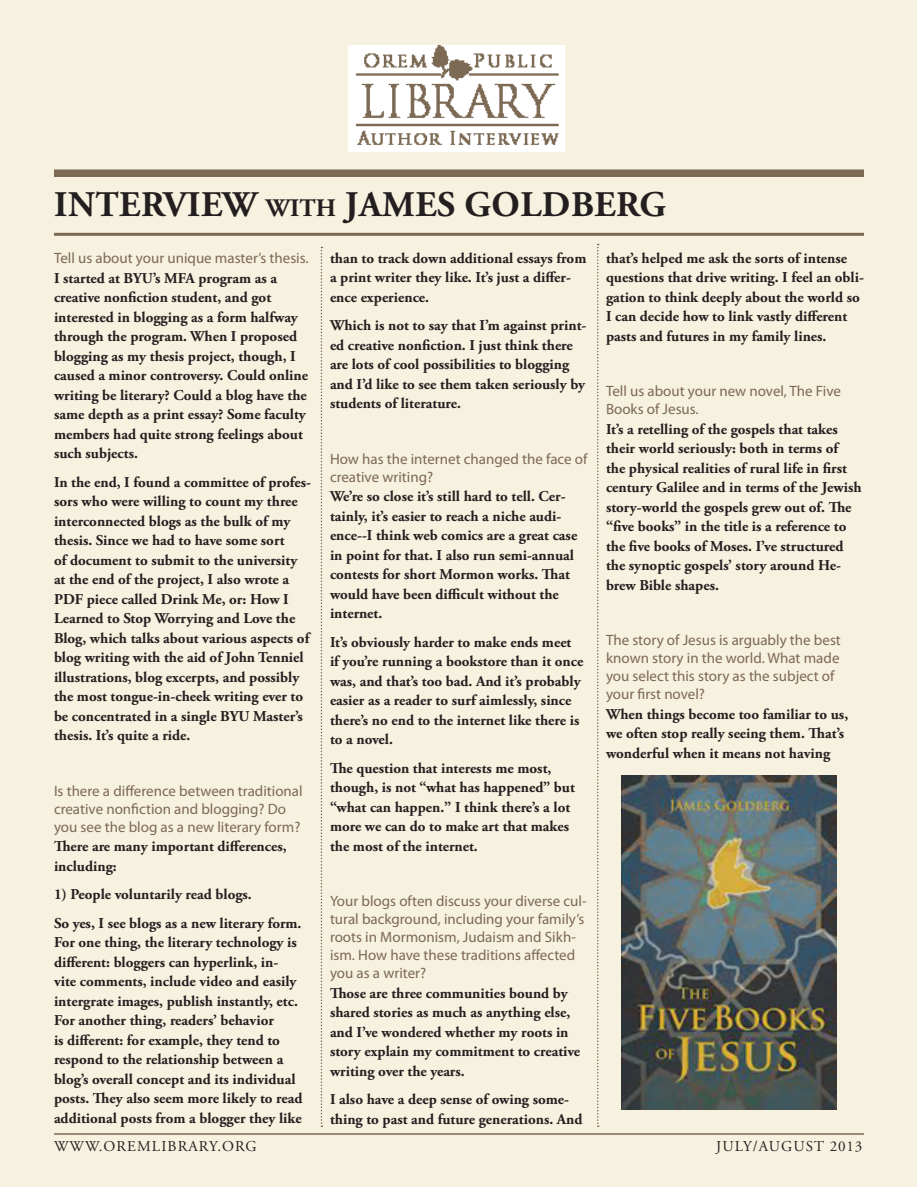
<style>
.page{position:relative;width:918px;height:1188px;background:#fff}
.page>*{position:absolute;margin:0;border:0;box-sizing:border-box;transform-origin:0 0}
.t1{font:700 36px "Adobe Garamond Pro";letter-spacing:.015em;color:#231f20}
.Question{font:700 15px/19.5px "Adobe Garamond Pro";color:#231f20}
.Q_A{font:15px/18px "Myriad Pro";color:#7c6954}
.t2{font:15px "Adobe Garamond Pro";letter-spacing:.075em;color:#231f20}
.s1{font-size:25.2px}
</style>
<div class="page">
<div style="left:1px;top:1px;width:916px;height:1186px;background:#f7f1df"></div>
<hr style="left:54px;top:1133px;width:810px;height:2px;background:#7c6954">
<div style="left:54px;top:170px;width:810px;height:7px;background:#7c6954"></div>
<hr style="left:54px;top:233px;width:810px;height:3px;background:#7c6954">
<svg style="left:321px;top:247px;width:1px;height:880px"></svg>
<svg style="left:597px;top:244px;width:2px;height:883px"></svg>
<img style="left:349px;top:45px;width:215px;height:107px">
<img style="left:621px;top:775px;width:216px;height:335px">
<p class="t1" style="left:54px;top:184px;width:613px">INTERVIEW <span class="s1">with</span> JAMES GOLDBERG</p>
<p class="Q_A" style="left:54px;top:249px;width:256px">Tell us about your unique master’s thesis.</p>
<p class="Question" style="left:54px;top:269px;width:256px">I started at BYU’s MFA program as a creative nonfiction student, and got interested in blogging as a form halfway through the program. When I proposed blogging as my thesis project, though, I caused a minor controversy. Could online writing be literary? Could a blog have the same depth as a print essay? Some faculty members had quite strong feelings about such subjects.</p>
<p class="Question" style="left:54px;top:473px;width:259px">In the end, I found a committee of profes&shy;sors who were willing to count my three interconnected blogs as the bulk of my thesis. Since we had to have some sort<br>of document to submit to the university at the end of the project, I also wrote a PDF piece called Drink Me, or: How I Learned to Stop Worrying and Love the Blog, which talks about various aspects of blog writing with the aid of John Tenniel illustrations, blog excerpts, and possibly the most tongue-in-cheek writing ever to be concentrated in a single BYU Master’s thesis. It’s quite a ride.</p>
<p class="Q_A" style="left:54px;top:781px;width:250px">Is there a difference between traditional creative nonfiction and blogging? Do you see the blog as a new literary form?</p>
<p class="Question" style="left:54px;top:837px;width:234px">There are many important differences, including:</p>
<p class="Question" style="left:54px;top:885px;width:199px">1) People voluntarily read blogs.</p>
<p class="Question" style="left:54px;top:914px;width:250px">So yes, I see blogs as a new literary form.<br>For one thing, the literary technology is different: bloggers can hyperlink, in&shy;vite comments, include video and easily intergrate images, publish instantly, etc.<br>For another thing, readers’ behavior<br>is different: for example, they tend to respond to the relationship between a blog’s overall concept and its individual posts. They also seem more likely to read additional posts from a blogger they like</p>
<p class="Question" style="left:330px;top:249px;width:258px">than to track down additional essays from a print writer they like. It’s just a differ&shy;ence experience.</p>
<p class="Question" style="left:330px;top:316px;width:258px">Which is not to say that I’m against print&shy;ed creative nonfiction. I just think there are lots of cool possibilities to blogging and I’d like to see them taken seriously by students of literature.</p>
<p class="Q_A" style="left:330px;top:450px;width:259px">How has the internet changed the face of creative writing?</p>
<p class="Question" style="left:330px;top:487px;width:249px">We’re so close it’s still hard to tell. Cer&shy;tainly, it’s easier to reach a niche audi&shy;ence--I think web comics are a great case in point for that. I also run semi-annual contests for short Mormon works. That would have been difficult without the internet.</p>
<p class="Question" style="left:330px;top:633px;width:255px">It’s obviously harder to make ends meet if you’re running a bookstore than it once was, and that’s too bad. And it’s probably easier as a reader to surf aimlessly, since there’s no end to the internet like there is to a novel.</p>
<p class="Question" style="left:330px;top:759px;width:246px">The question that interests me most, though, is not “what has happened” but “what can happen.” I think there’s a lot more we can do to make art that makes the most of the internet.</p>
<p class="Question" style="left:606px;top:249px;width:260px">that’s helped me ask the sorts of intense questions that drive writing. I feel an obli&shy;gation to think deeply about the world so I can decide how to link vastly different pasts and futures in my family lines.</p>
<p class="Q_A" style="left:606px;top:382px;width:236px">Tell us about your new novel, The Five<br>Books of Jesus.</p>
<p class="Question" style="left:606px;top:420px;width:257px">It’s a retelling of the gospels that takes their world seriously: both in terms of<br>the physical realities of rural life in first century Galilee and in terms of the Jewish story-world the gospels grew out of. The “five books” in the title is a reference to the five books of Moses. I’ve structured the synoptic gospels’ story around He&shy;brew Bible shapes.</p>
<p class="Q_A" style="left:606px;top:631px;width:236px">The story of Jesus is arguably the best known story in the world. What made you select this story as the subject of your first novel?</p>
<p class="Question" style="left:606px;top:705px;width:244px">When things become too familiar to us, we often stop really seeing them. That’s wonderful when it means not having</p>
<p class="Q_A" style="left:330px;top:892px;width:258px">Your blogs often discuss your diverse cul&shy;tural background, including your family’s roots in Mormonism, Judaism and Sikh&shy;ism. How have these traditions affected you as a writer?</p>
<p class="Question" style="left:330px;top:984px;width:252px">Those are three communities bound by shared stories as much as anything else, and I’ve wondered whether my roots in story explain my commitment to creative writing over the years.</p>
<p class="Question" style="left:330px;top:1090px;width:254px">I also have a deep sense of owing some&shy;thing to past and future generations. And</p>
<p class="t2" style="left:54px;top:1137px;width:204px">WWW.OREMLIBRARY.ORG</p>
<p class="t2" style="left:716px;top:1137px;width:148px">JULY/AUGUST 2013</p>
</div>
